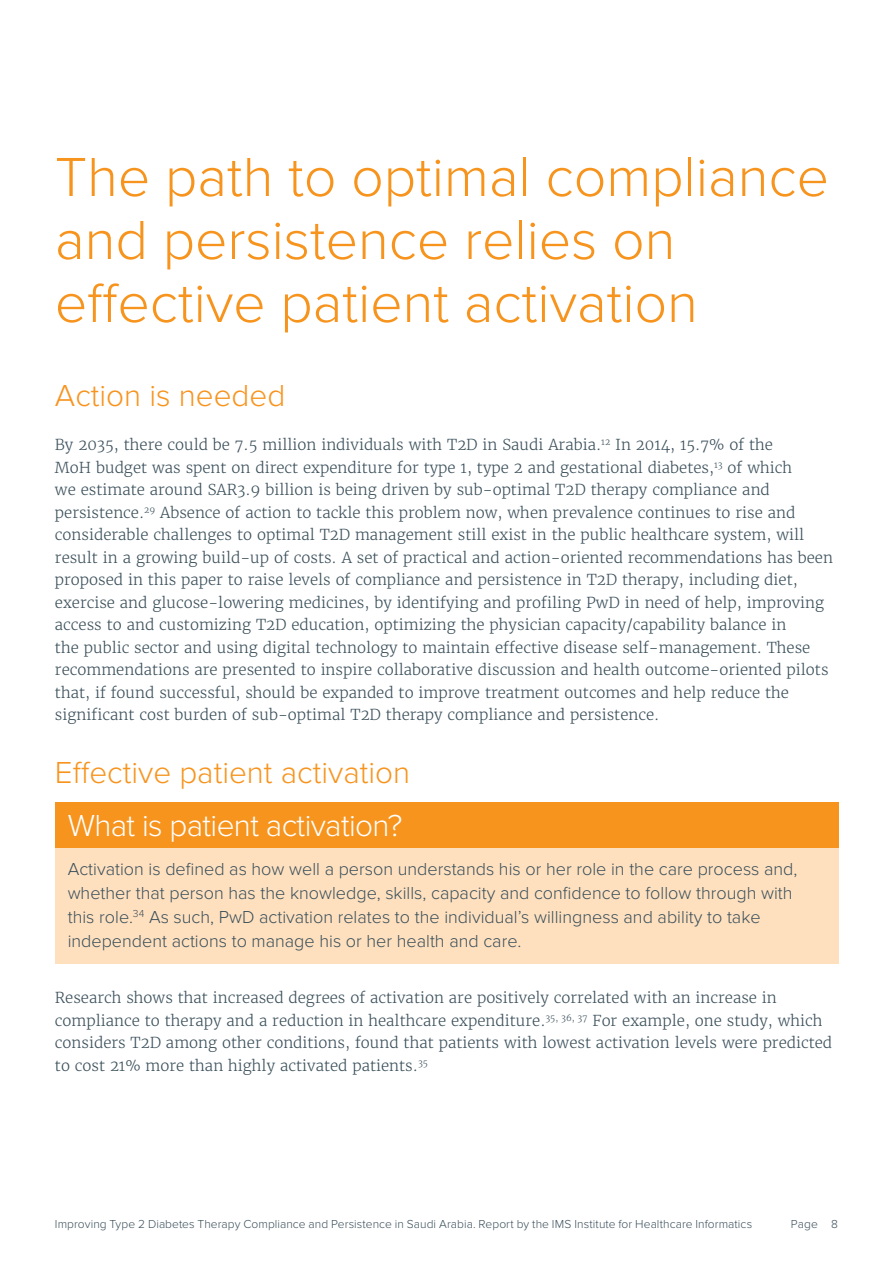
<style>
.page{position:relative;width:893px;height:1263px;background:#fff}
.page>*{position:absolute;margin:0;border:0;box-sizing:border-box;transform-origin:0 0}
.t1{font:300 57px/63px "Proxima Nova";color:#f7941e}
.t2{font:300 31.5px "Proxima Nova";color:#f7941e}
.t3{font:300 31.5px "Proxima Nova";letter-spacing:-.02em;color:#fff}
.t4{font:300 18px/24px "Proxima Nova";color:#3a4f5a}
.t5{font:300 15px/22.5px "Merriweather";color:#3a4f5a}
.t6{font:300 12px "Proxima Nova";letter-spacing:.005em;color:#3a4f5a}
</style>
<div class="page">
<div style="left:55px;top:802px;width:783px;height:47px;background:#f7941e"></div>
<div style="left:55px;top:849px;width:783px;height:115px;background:#fee0bf"></div>
<h1 class="t1" style="left:55px;top:146px;width:775px">The path to optimal compliance and persistence relies on effective patient activation</h1>
<h2 class="t2" style="left:55px;top:378px;width:232px">Action is needed</h2>
<p class="t5" style="left:55px;top:433px;width:780px">By 2035, there could be 7.5 million individuals with T2D in Saudi Arabia.<sup>12</sup> In 2014, 15.7% of the<br>MoH budget was spent on direct expenditure for type 1, type 2 and gestational diabetes,<sup>13</sup> of which<br>we estimate around SAR3.9 billion is being driven by sub-optimal T2D therapy compliance and persistence.<sup>29</sup> Absence of action to tackle this problem now, when prevalence continues to rise and considerable challenges to optimal T2D management still exist in the public healthcare system, will result in a growing build-up of costs. A set of practical and action-oriented recommendations has been proposed in this paper to raise levels of compliance and persistence in T2D therapy, including diet, exercise and glucose-lowering medicines, by identifying and profiling PwD in need of help, improving access to and customizing T2D education, optimizing the physician capacity/capability balance in<br>the public sector and using digital technology to maintain effective disease self-management. These recommendations are presented to inspire collaborative discussion and health outcome-oriented pilots that, if found successful, should be expanded to improve treatment outcomes and help reduce the significant cost burden of sub-optimal T2D therapy compliance and persistence.</p>
<h2 class="t2" style="left:55px;top:754px;width:357px">Effective patient activation</h2>
<h2 class="t3" style="left:68px;top:807px;width:336px">What is patient activation?</h2>
<p class="t4" style="left:68px;top:857px;width:731px">Activation is defined as how well a person understands his or her role in the care process and, whether that person has the knowledge, skills, capacity and confidence to follow through with this role.<sup>34</sup> As such, PwD activation relates to the individual’s willingness and ability to take independent actions to manage his or her health and care.</p>
<p class="t5" style="left:55px;top:986px;width:779px">Research shows that increased degrees of activation are positively correlated with an increase in compliance to therapy and a reduction in healthcare expenditure.<sup>35,</sup> <sup>36,</sup> <sup>37</sup> For example, one study, which considers T2D among other conditions, found that patients with lowest activation levels were predicted to cost 21% more than highly activated patients.<sup>35</sup></p>
<p class="t6" style="left:55px;top:1217px;width:699px">Improving Type 2 Diabetes Therapy Compliance and Persistence in Saudi Arabia. Report by the IMS Institute for Healthcare Informatics</p>
<p class="t6" style="left:791px;top:1217px;width:49px">Page 8</p>
</div>
